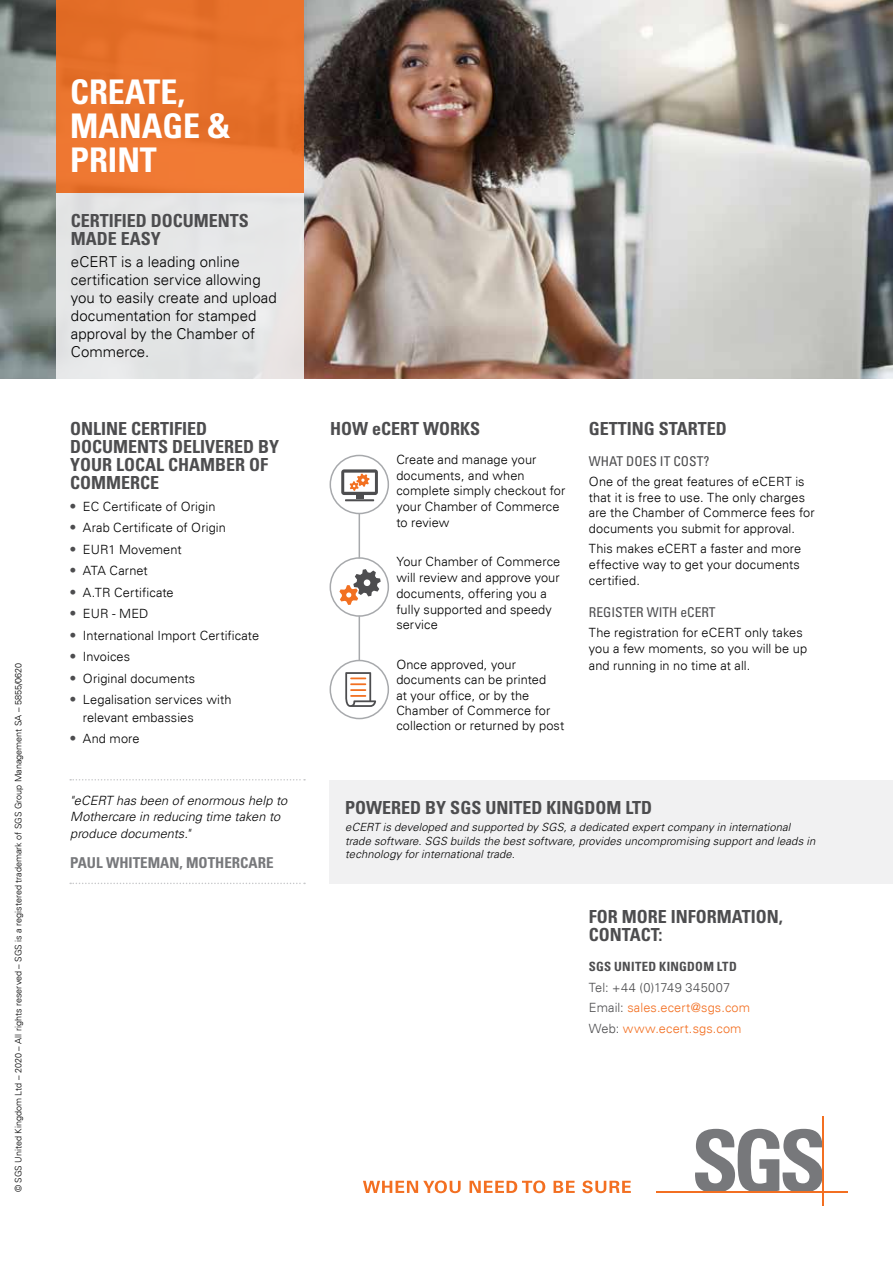
<style>
.page{position:relative;width:893px;height:1263px;background:#fff}
.page>*{position:absolute;margin:0;border:0;box-sizing:border-box;transform-origin:0 0}
.t1{font:700 condensed 33.9px/33.9px "Univers LT Std";color:#fff}
.t2{font:700 condensed 18px/18px "Univers LT Std";color:#4d4d4f}
.t3{font:300 15px/18px "Univers LT";color:#000}
.t4{font:700 condensed 15px "Univers LT Std";color:#77787b}
.t5{font:condensed 13.5px "Univers LT Std";color:#4d4d4f}
.t6{font:300 12.75px/15.8px "Univers LT";letter-spacing:.01em;color:#000}
.t7{font:italic 300 12.75px/16.5px "Univers LT Std";letter-spacing:.005em;color:#000}
.t8{font:300 12.75px/20.7px "Univers LT";letter-spacing:.01em;color:#f36f21}
.t9{font:700 condensed 12.75px "Univers LT Std";letter-spacing:.02em;color:#4d4d4f}
.t10{font:italic 300 11.25px/13.5px "Univers LT Std";letter-spacing:.01em;color:#000}
.t11{font:300 9px "Univers LT";color:#000}
.s1{font-family:"Univers LT Std";font-weight:700;font-stretch:condensed;font-size:13.5px;color:#4d4d4f}
.s2{color:#4d4d4f}
</style>
<div class="page">
<img style="left:0;top:0;width:893px;height:378px">
<svg style="left:363px;top:1180px;width:98px;height:13px"></svg>
<svg style="left:470px;top:1180px;width:75px;height:13px"></svg>
<svg style="left:554px;top:1181px;width:21px;height:12px"></svg>
<svg style="left:582px;top:1180px;width:49px;height:13px"></svg>
<svg style="left:695px;top:1129px;width:127px;height:62px"></svg>
<hr style="left:656px;top:1191px;width:192px;height:2px;background:#f36f21">
<hr style="left:822px;top:1116px;width:2px;height:90px;background:#f36f21">
<div style="left:57px;top:0;width:247px;height:193px;background:#e9732d"></div>
<div style="left:57px;top:193px;width:247px;height:185px;background:#e5e6e6"></div>
<svg style="left:70px;top:779px;width:235px;height:1px"></svg>
<svg style="left:70px;top:883px;width:235px;height:1px"></svg>
<div style="left:330px;top:780px;width:563px;height:104px;background:#f1f1f2"></div>
<div style="left:330px;top:455px;width:59px;height:59px;border:2px solid #a7a9ac;border-radius:50%"></div>
<div style="left:330px;top:557px;width:59px;height:60px;border:2px solid #a7a9ac;border-radius:50%"></div>
<div style="left:330px;top:660px;width:59px;height:59px;border:2px solid #a7a9ac;border-radius:50%"></div>
<hr style="left:359px;top:514px;width:1px;height:44px;background:#a7a9ac">
<hr style="left:359px;top:616px;width:1px;height:44px;background:#a7a9ac">
<svg style="left:341px;top:469px;width:37px;height:29px"></svg>
<hr style="left:345px;top:499px;width:29px;height:2px;background:#4d4d4f">
<svg style="left:345px;top:672px;width:31px;height:35px"></svg>
<svg style="left:339px;top:569px;width:42px;height:36px"></svg>
<p class="t11" style="left:13px;top:1192px;width:531px;rotate:-90deg">© SGS United Kingdom Ltd – 2020 – All rights reserved – SGS is a registered trademark of SGS Group Management SA – 5855/0620</p>
<h1 class="t1" style="left:70px;top:75px;width:162px">CREATE,<br>MANAGE &amp;<br>PRINT</h1>
<h2 class="t2" style="left:71px;top:211px;width:180px">CERTIFIED DOCUMENTS<br>MADE EASY</h2>
<p class="t3" style="left:71px;top:252px;width:207px">eCERT is a leading online certification service allowing you to easily create and upload documentation for stamped approval by the Chamber of<br>Commerce.</p>
<h2 class="t2" style="left:70px;top:420px;width:211px">ONLINE CERTIFIED<br>DOCUMENTS DELIVERED BY<br>YOUR LOCAL CHAMBER OF<br>COMMERCE</h2>
<p class="t6" style="left:70px;top:498px;width:147px"><span class="s1">•</span> EC Certificate of Origin</p>
<p class="t6" style="left:70px;top:520px;width:157px"><span class="s1">•</span> Arab Certificate of Origin</p>
<p class="t6" style="left:70px;top:542px;width:113px"><span class="s1">•</span> EUR1 Movement</p>
<p class="t6" style="left:70px;top:563px;width:79px"><span class="s1">•</span> ATA Carnet</p>
<p class="t6" style="left:70px;top:585px;width:105px"><span class="s1">•</span> A.TR Certificate</p>
<p class="t6" style="left:70px;top:606px;width:80px"><span class="s1">•</span> EUR - MED</p>
<p class="t6" style="left:70px;top:628px;width:191px"><span class="s1">•</span> International Import Certificate</p>
<p class="t6" style="left:70px;top:649px;width:61px"><span class="s1">•</span> Invoices</p>
<p class="t6" style="left:70px;top:671px;width:126px"><span class="s1">•</span> Original documents</p>
<p class="t6" style="left:83px;top:691px;width:150px;line-height:17.2px;text-indent:-13px"><span class="s1">•</span> Legalisation services with relevant embassies</p>
<p class="t6" style="left:70px;top:731px;width:71px"><span class="s1">•</span> And more</p>
<p class="t7" style="left:70px;top:792px;width:219px">"eCERT has been of enormous help to<br>Mothercare in reducing time taken to produce documents."</p>
<p class="t4" style="left:70px;top:853px;width:205px">PAUL WHITEMAN, MOTHERCARE</p>
<h2 class="t2" style="left:330px;top:420px;width:152px">HOW eCERT WORKS</h2>
<p class="t6" style="left:396px;top:451px;width:171px">Create and manage your documents, and when complete simply checkout for your Chamber of Commerce to review</p>
<p class="t6" style="left:396px;top:554px;width:165px">Your Chamber of Commerce will review and approve your documents, offering you a fully supported and speedy service</p>
<p class="t6" style="left:396px;top:657px;width:169px;line-height:15.3px">Once approved, your documents can be printed<br>at your office, or by the<br>Chamber of Commerce for collection or returned by post</p>
<h2 class="t2" style="left:589px;top:420px;width:139px">GETTING STARTED</h2>
<p class="t5" style="left:589px;top:453px;width:122px">WHAT DOES IT COST?</p>
<p class="t6" style="left:589px;top:473px;width:227px">One of the great features of eCERT is that it is free to use. The only charges are the Chamber of Commerce fees for documents you submit for approval.</p>
<p class="t6" style="left:589px;top:541px;width:214px;text-align:justify">This makes eCERT a faster and more effective way to get your documents certified.</p>
<p class="t5" style="left:589px;top:604px;width:128px">REGISTER WITH eCERT</p>
<p class="t6" style="left:589px;top:625px;width:220px">The registration for eCERT only takes you a few moments, so you will be up and running in no time at all.</p>
<h2 class="t2" style="left:345px;top:798px;width:308px">POWERED BY SGS UNITED KINGDOM LTD</h2>
<p class="t10" style="left:345px;top:821px;width:472px">eCERT is developed and supported by SGS, a dedicated expert company in international trade software. SGS builds the best software, provides uncompromising support and leads in technology for international trade.</p>
<h2 class="t2" style="left:589px;top:907px;width:195px">FOR MORE INFORMATION,<br>CONTACT:</h2>
<p class="t9" style="left:589px;top:958px;width:149px">SGS UNITED KINGDOM LTD</p>
<p class="t8" style="left:589px;top:977px;width:163px"><span class="s2">Tel: +44 (0)1749 345007<br>Email:</span> sales.ecert@sgs.com<br><span class="s2">Web:</span> www.ecert.sgs.com</p>
</div>
